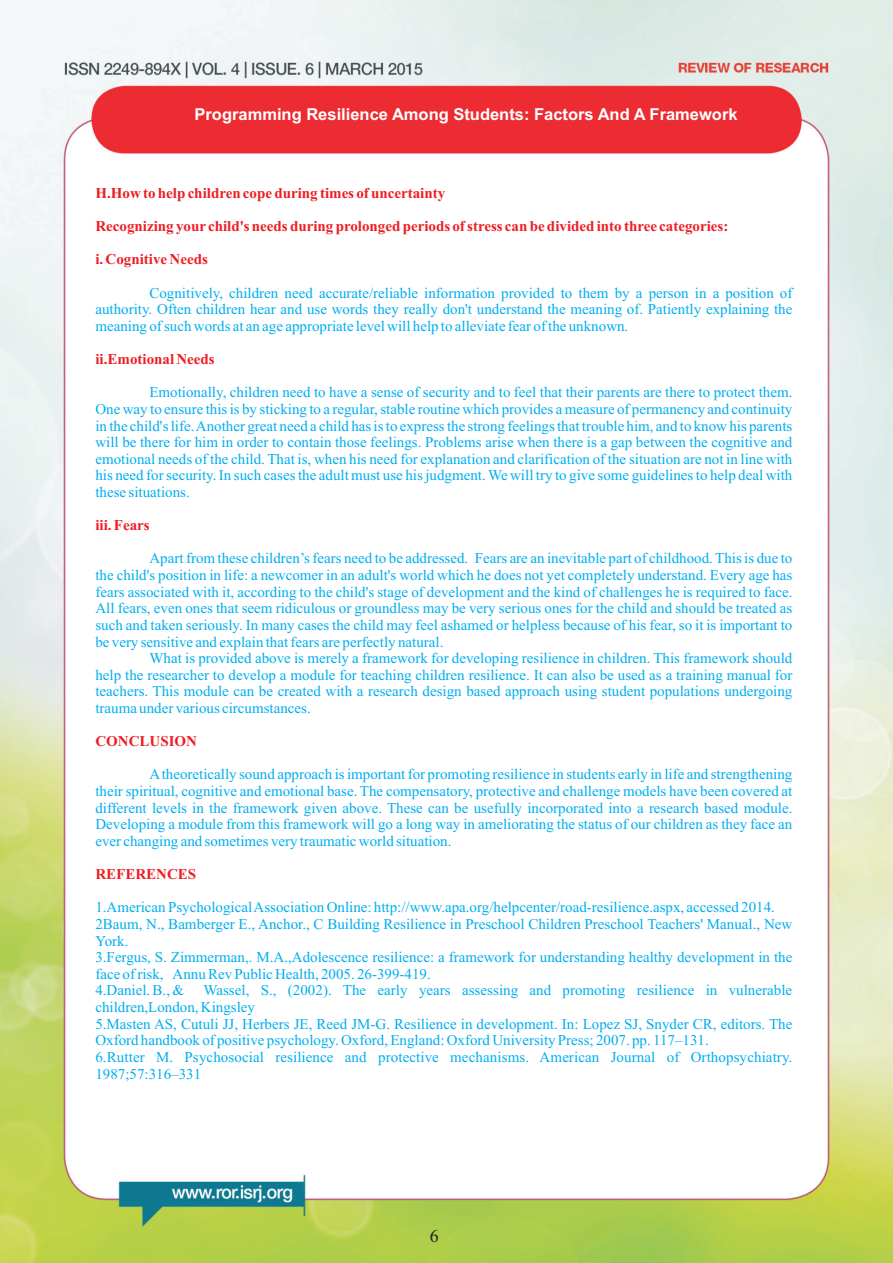
<style>
.page{position:relative;width:893px;height:1263px;background:#fff}
.page>*{position:absolute;margin:0;border:0;box-sizing:border-box;transform-origin:0 0}
.t1{font:18px "Times New Roman";color:#231f20}
.t2{font:700 16.5px "Arial";color:#fff}
.t3{font:15px/16.6px "Times New Roman";color:#00aeef;text-align:justify}
.t4{font:700 15px "Times New Roman";color:#ee1d23}
</style>
<div class="page">
<img style="left:0;top:0;width:893px;height:1263px">
<p class="t2" style="left:195px;top:108px;width:545px">Programming Resilience Among Students: Factors And A Framework</p>
<p class="t4" style="left:95px;top:188px;width:351px">H.How to help children cope during times of uncertainty</p>
<p class="t4" style="left:95px;top:221px;width:634px">Recognizing your child's needs during prolonged periods of stress can be divided into three categories:</p>
<p class="t4" style="left:95px;top:254px;width:114px">i. Cognitive Needs</p>
<p class="t3" style="left:95px;top:286px;width:698px;text-indent:54px">Cognitively, children need accurate/reliable information provided to them by a person in a position of authority. Often children hear and use words they really don't understand the meaning of. Patiently explaining the meaning of such words at an age appropriate level will help to alleviate fear of the unknown.</p>
<p class="t4" style="left:95px;top:354px;width:121px">ii.Emotional Needs</p>
<p class="t3" style="left:95px;top:385px;width:698px;text-indent:54px">Emotionally, children need to have a sense of security and to feel that their parents are there to protect them.<br>One way to ensure this is by sticking to a regular, stable routine which provides a measure of permanency and continuity in the child's life. Another great need a child has is to express the strong feelings that trouble him, and to know his parents will be there for him in order to contain those feelings. Problems arise when there is a gap between the cognitive and emotional needs of the child. That is, when his need for explanation and clarification of the situation are not in line with his need for security. In such cases the adult must use his judgment. We will try to give some guidelines to help deal with these situations.</p>
<p class="t4" style="left:95px;top:520px;width:56px">iii. Fears</p>
<p class="t3" style="left:95px;top:552px;width:698px;text-indent:54px">Apart from these children’s fears need to be addressed. Fears are an inevitable part of childhood. This is due to the child's position in life: a newcomer in an adult's world which he does not yet completely understand. Every age has fears associated with it, according to the child's stage of development and the kind of challenges he is required to face.<br>All fears, even ones that seem ridiculous or groundless may be very serious ones for the child and should be treated as such and taken seriously. In many cases the child may feel ashamed or helpless because of his fear, so it is important to be very sensitive and explain that fears are perfectly natural.</p>
<p class="t3" style="left:95px;top:651px;width:698px;text-indent:54px">What is provided above is merely a framework for developing resilience in children. This framework should help the researcher to develop a module for teaching children resilience. It can also be used as a training manual for teachers. This module can be created with a research design based approach using student populations undergoing trauma under various circumstances.</p>
<p class="t4" style="left:95px;top:736px;width:103px">CONCLUSION</p>
<p class="t3" style="left:95px;top:767px;width:698px;text-indent:54px">Atheoretically sound approach is important for promoting resilience in students early in life and strengthening their spiritual, cognitive and emotional base. The compensatory, protective and challenge models have been covered at different levels in the framework given above. These can be usefully incorporated into a research based module.<br>Developing a module from this framework will go a long way in ameliorating the status of our children as they face an ever changing and sometimes very traumatic world situation.</p>
<p class="t4" style="left:95px;top:869px;width:102px">REFERENCES</p>
<p class="t3" style="left:95px;top:900px;width:698px;text-align:left">1.American Psychological Association Online: http://www.apa.org/helpcenter/road-resilience.aspx, accessed 2014.<br>2Baum, N., Bamberger E., Anchor., C Building Resilience in Preschool Children Preschool Teachers' Manual., New York.<br>3.Fergus, S. Zimmerman,. M.A.,Adolescence resilience: a framework for understanding healthy development in the face of risk, Annu Rev Public Health, 2005. 26-399-419.<br>4.Daniel. B., &amp;</p>
<p class="t3" style="left:95px;top:983px;width:698px;text-align:left;text-indent:108px">Wassel, S., (2002). The early years assessing and promoting resilience in vulnerable children,London, Kingsley<br>5.Masten AS, Cutuli JJ, Herbers JE, Reed JM-G. Resilience in development. In: Lopez SJ, Snyder CR, editors. The Oxford handbook of positive psychology. Oxford, England: Oxford University Press; 2007. pp. 117–131.<br>6.Rutter M. Psychosocial resilience and protective mechanisms. American Journal of Orthopsychiatry.<br>1987;57:316–331</p>
<p class="t1" style="left:430px;top:1229px;width:10px">6</p>
</div>
